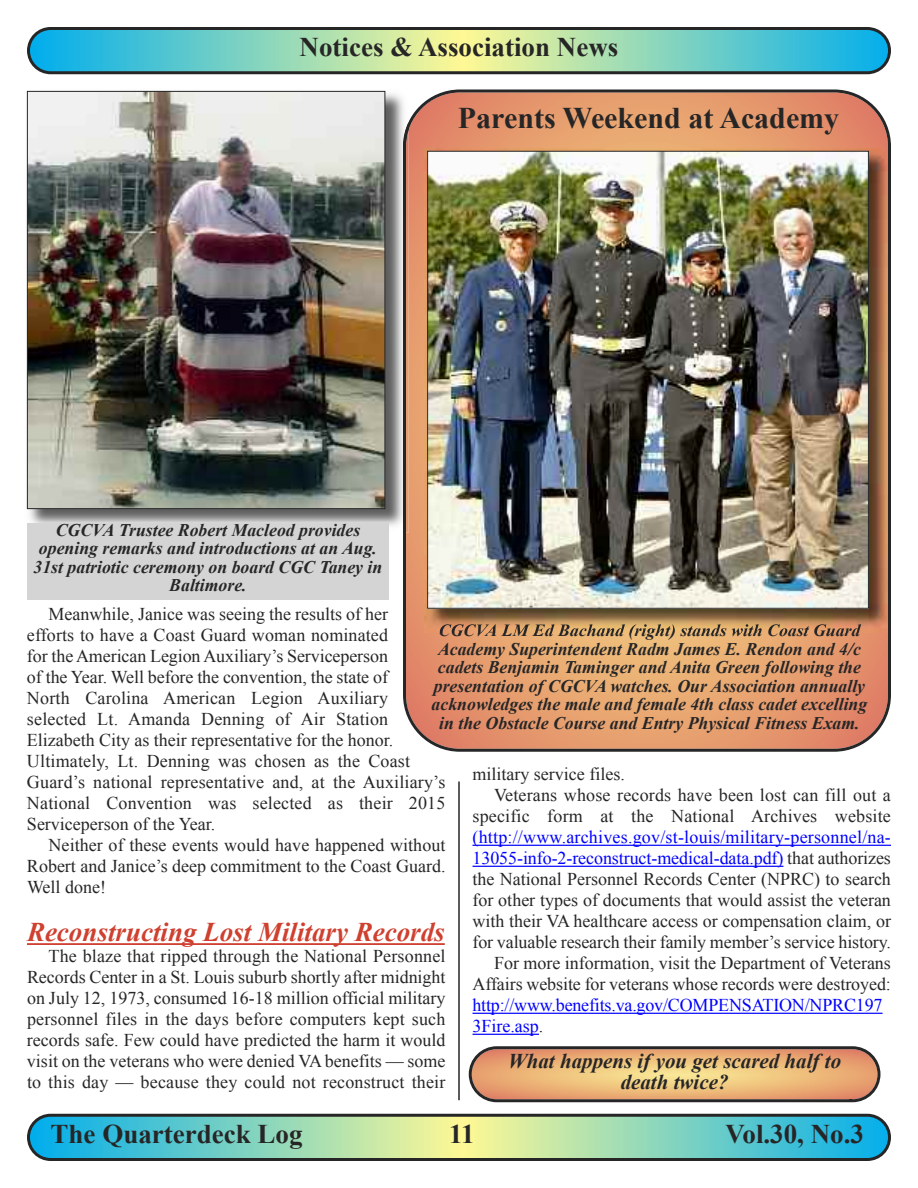
<style>
.page{position:relative;width:918px;height:1188px;background:#fff}
.page>*{position:absolute;margin:0;border:0;box-sizing:border-box;transform-origin:0 0}
.t1{font:700 30px "Times New Roman";color:#272627}
.t2{font:700 27px "Times New Roman";color:#272627}
.t3{font:italic 700 27px "Times New Roman";color:#cf402f}
.t4{font:italic 700 21px/21px "Times New Roman";color:#272627;text-align:center}
.t5{font:18px/21px "Times New Roman";color:#272627;text-align:justify}
.t6{font:18px/21px "Times New Roman";letter-spacing:-.01em;color:#00f}
.t7{font:italic 700 17.7px/18.5px "Times New Roman";color:#272627;text-align:center}
.s1{color:#00f}
.s2{color:#272627}
</style>
<div class="page">
<svg style="left:27px;top:27px;width:864px;height:47px;background:#77bdad"></svg>
<svg style="left:27px;top:1114px;width:864px;height:47px;background:#77bdad"></svg>
<hr style="left:27px;top:943px;width:418px;height:2px;background:#cf402f">
<hr style="left:472px;top:845px;width:419px;height:1px;background:#00f">
<hr style="left:472px;top:866px;width:311px;height:1px;background:#00f">
<hr style="left:472px;top:1013px;width:411px;height:1px;background:#00f">
<hr style="left:472px;top:1034px;width:67px;height:1px;background:#00f">
<hr style="left:458px;top:782px;width:2px;height:318px;background:#272627">
<svg style="left:403px;top:89px;width:488px;height:663px;background:#df9970"></svg>
<img style="left:26px;top:89px;width:383px;height:437px">
<img style="left:403px;top:122px;width:6px;height:411px">
<img style="left:405px;top:125px;width:4px;height:408px">
<img style="left:29px;top:93px;width:354px;height:414px">
<div style="left:27px;top:91px;width:358px;height:418px;border:1px solid #272627"></div>
<img style="left:425px;top:148px;width:466px;height:485px">
<img style="left:440px;top:624px;width:90px;height:9px">
<img style="left:429px;top:153px;width:438px;height:454px">
<div style="left:27px;top:524px;width:362px;height:76px;background:#d4d4d4"></div>
<svg style="left:469px;top:1046px;width:411px;height:56px;background:#d7a674"></svg>
<h2 class="t2" style="left:300px;top:32px;width:320px">Notices &amp; Association News</h2>
<h1 class="t1" style="left:458px;top:101px;width:383px">Parents Weekend at Academy</h1>
<p class="t7" style="left:34px;top:521px;width:350px">CGCVA Trustee Robert Macleod provides opening remarks and introductions at an Aug.<br>31st patriotic ceremony on board CGC Taney in Baltimore.</p>
<p class="t5" style="left:27px;top:603px;width:420px;text-align:left;text-indent:22px">Meanwhile, Janice was seeing the results of her<br>efforts to have a Coast Guard woman nominated<br>for the American Legion Auxiliary’s Serviceperson<br>of the Year. Well before the convention, the state of<br>North Carolina American Legion Auxiliary selected Lt. Amanda Denning of Air Station Elizabeth City as their representative for the honor.<br>Ultimately, Lt. Denning was chosen as the Coast Guard’s national representative and, at the Auxiliary’s National Convention was selected as their 2015<br>Serviceperson of the Year.</p>
<p class="t5" style="left:27px;top:834px;width:420px;text-indent:22px">Neither of these events would have happened without Robert and Janice’s deep commitment to the Coast Guard.<br>Well done!</p>
<h2 class="t3" style="left:27px;top:917px;width:419px">Reconstructing Lost Military Records</h2>
<p class="t5" style="left:27px;top:946px;width:420px;text-indent:22px">The blaze that ripped through the National Personnel Records Center in a St. Louis suburb shortly after midnight on July 12, 1973, consumed 16-18 million official military personnel files in the days before computers kept such records safe. Few could have predicted the harm it would visit on the veterans who were denied VA benefits — some to this day — because they could not reconstruct their</p>
<p class="t7" style="left:432px;top:621px;width:437px">CGCVA LM Ed Bachand (right) stands with Coast Guard Academy Superintendent Radm James E. Rendon and 4/c cadets Benjamin Taminger and Anita Green following the presentation of CGCVA watches. Our Association annually acknowledges the male and female 4th class cadet excelling in the Obstacle Course and Entry Physical Fitness Exam.</p>
<p class="t5" style="left:472px;top:764px;width:154px">military service files.</p>
<p class="t5" style="left:494px;top:785px;width:398px">Veterans whose records have been lost can fill out a</p>
<p class="t5" style="left:472px;top:806px;width:420px">specific form at the National Archives website</p>
<p class="t5" style="left:472px;top:827px;width:420px;text-align:right"><span class="s1">(http://www.archives.gov/st-louis/military-personnel/na-13055-info-2-reconstruct-medical-data.pdf)</span> that authorizes the National Personnel Records Center (NPRC) to search for other types of documents that would assist the veteran with their VA healthcare access or compensation claim, or for valuable research their family member’s service history.<br>For more information, visit the Department of Veterans Affairs website for veterans whose records were destroyed:</p>
<p class="t6" style="left:472px;top:995px;width:412px">http://www.benefits.va.gov/COMPENSATION/NPRC197<br>3Fire.asp<span class="s2">.</span></p>
<p class="t4" style="left:508px;top:1050px;width:335px">What happens if you get scared half to death twice?</p>
<h2 class="t2" style="left:51px;top:1118px;width:253px">The Quarterdeck Log</h2>
<h2 class="t2" style="left:449px;top:1118px;width:27px">11</h2>
<h2 class="t2" style="left:726px;top:1118px;width:140px">Vol.30, No.3</h2>
</div>
